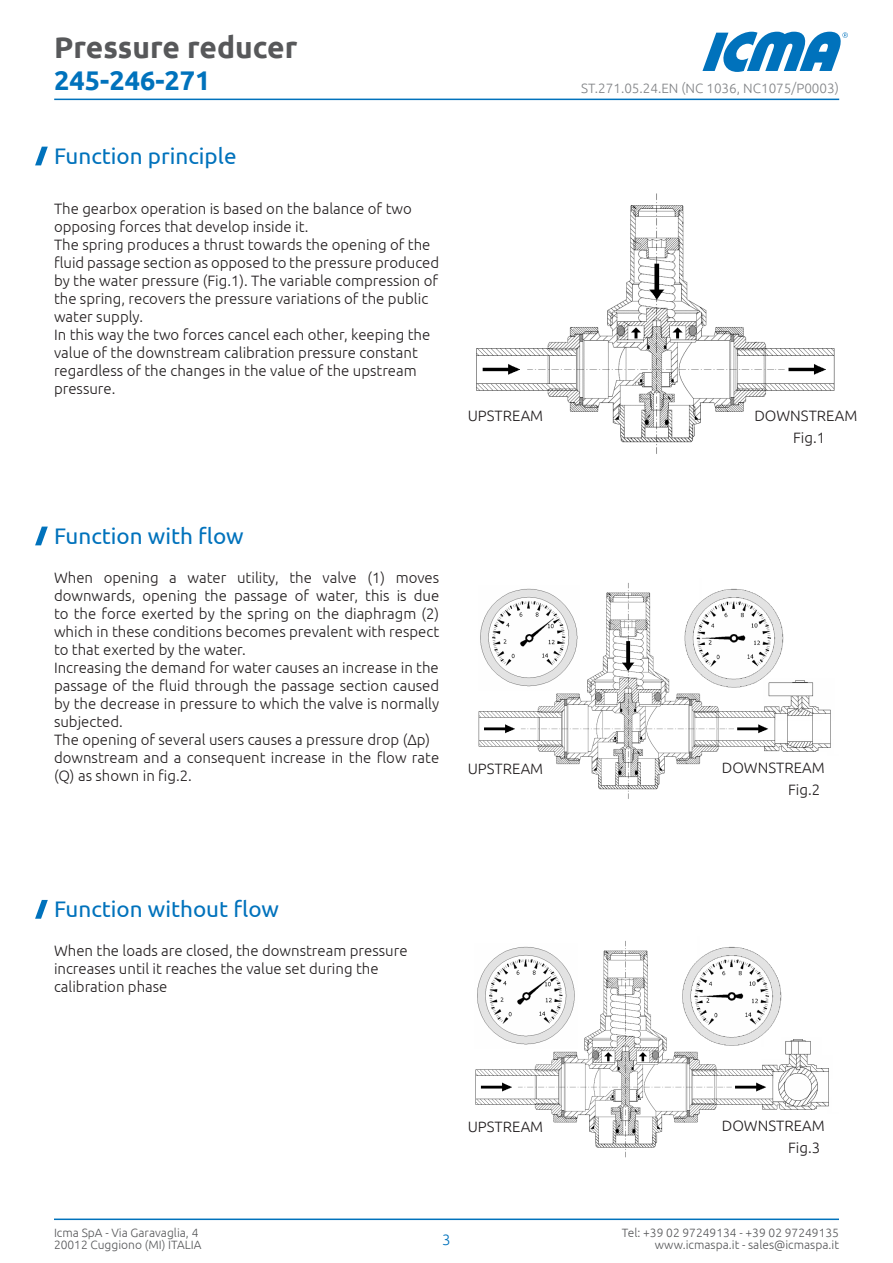
<style>
.page{position:relative;width:893px;height:1263px;background:#fff}
.page>*{position:absolute;margin:0;border:0;box-sizing:border-box;transform-origin:0 0}
.t1{font:700 30px "Ubuntu";color:#57585a}
.t2{font:700 27px "Ubuntu";color:#0072bc}
.t3{font:22.5px "Ubuntu";color:#0072bc}
.t4{font:300 15px/18px "Ubuntu";color:#231f20}
.t5{font:300 15px "Ubuntu";color:#0072bc}
.t6{font:300 13.5px "Ubuntu";color:#808285}
.t7{font:300 12px/12px "Ubuntu";color:#57585a}
</style>
<div class="page">
<svg style="left:702px;top:32px;width:146px;height:40px"></svg>
<hr style="left:54px;top:99px;width:785px;height:1px;background:#0072bc">
<hr style="left:54px;top:1218px;width:785px;height:2px;background:#0072bc">
<svg style="left:35px;top:147px;width:13px;height:18px"></svg>
<svg style="left:35px;top:527px;width:13px;height:18px"></svg>
<svg style="left:35px;top:900px;width:13px;height:19px"></svg>
<img style="left:478px;top:583px;width:353px;height:216px">
<img style="left:475px;top:941px;width:354px;height:217px">
<img style="left:476px;top:193px;width:359px;height:261px">
<div style="left:468px;top:400px;width:90px;height:31px;background:#fff"></div>
<div style="left:468px;top:753px;width:76px;height:30px;background:#fff"></div>
<div style="left:468px;top:1111px;width:76px;height:30px;background:#fff"></div>
<div style="left:754px;top:400px;width:105px;height:31px;background:#fff"></div>
<div style="left:722px;top:752px;width:104px;height:31px;background:#fff"></div>
<div style="left:722px;top:1110px;width:104px;height:31px;background:#fff"></div>
<h1 class="t1" style="left:54px;top:29px;width:245px">Pressure reducer</h1>
<h2 class="t2" style="left:54px;top:64px;width:158px">245-246-271</h2>
<p class="t6" style="left:581px;top:80px;width:259px">ST.271.05.24.EN (NC 1036, NC1075/P0003)</p>
<h3 class="t3" style="left:54px;top:142px;width:184px">Function principle</h3>
<p class="t4" style="left:54px;top:199px;width:387px">The gearbox operation is based on the balance of two opposing forces that develop inside it.<br>The spring produces a thrust towards the opening of the fluid passage section as opposed to the pressure produced by the water pressure (Fig.1). The variable compression of the spring, recovers the pressure variations of the public water supply.<br>In this way the two forces cancel each other, keeping the value of the downstream calibration pressure constant regardless of the changes in the value of the upstream pressure.</p>
<p class="t4" style="left:468px;top:407px;width:77px">UPSTREAM</p>
<h3 class="t3" style="left:54px;top:522px;width:191px">Function with flow</h3>
<p class="t4" style="left:54px;top:568px;width:387px">When opening a water utility, the valve (1) moves downwards, opening the passage of water, this is due to the force exerted by the spring on the diaphragm (2) which in these conditions becomes prevalent with respect to that exerted by the water.<br>Increasing the demand for water causes an increase in the passage of the fluid through the passage section caused by the decrease in pressure to which the valve is normally subjected.<br>The opening of several users causes a pressure drop (Δp) downstream and a consequent increase in the flow rate (Q) as shown in fig.2.</p>
<p class="t4" style="left:468px;top:759px;width:77px">UPSTREAM</p>
<h3 class="t3" style="left:54px;top:895px;width:226px">Function without flow</h3>
<p class="t4" style="left:54px;top:941px;width:355px">When the loads are closed, the downstream pressure increases until it reaches the value set during the calibration phase</p>
<p class="t4" style="left:468px;top:1117px;width:77px">UPSTREAM</p>
<p class="t4" style="left:754px;top:407px;width:105px">DOWNSTREAM</p>
<p class="t4" style="left:793px;top:429px;width:34px">Fig.1</p>
<p class="t4" style="left:722px;top:759px;width:105px">DOWNSTREAM</p>
<p class="t4" style="left:788px;top:780px;width:34px">Fig.2</p>
<p class="t4" style="left:722px;top:1117px;width:105px">DOWNSTREAM</p>
<p class="t4" style="left:788px;top:1138px;width:34px">Fig.3</p>
<p class="t7" style="left:54px;top:1226px;width:149px">Icma SpA - Via Garavaglia, 4<br>20012 Cuggiono (MI) ITALIA</p>
<p class="t7" style="left:622px;top:1226px;width:219px">Tel: +39 02 97249134 - +39 02 97249135</p>
<p class="t5" style="left:442px;top:1230px;width:10px">3</p>
<p class="t7" style="left:655px;top:1238px;width:186px">www.icmaspa.it - sales@icmaspa.it</p>
</div>
